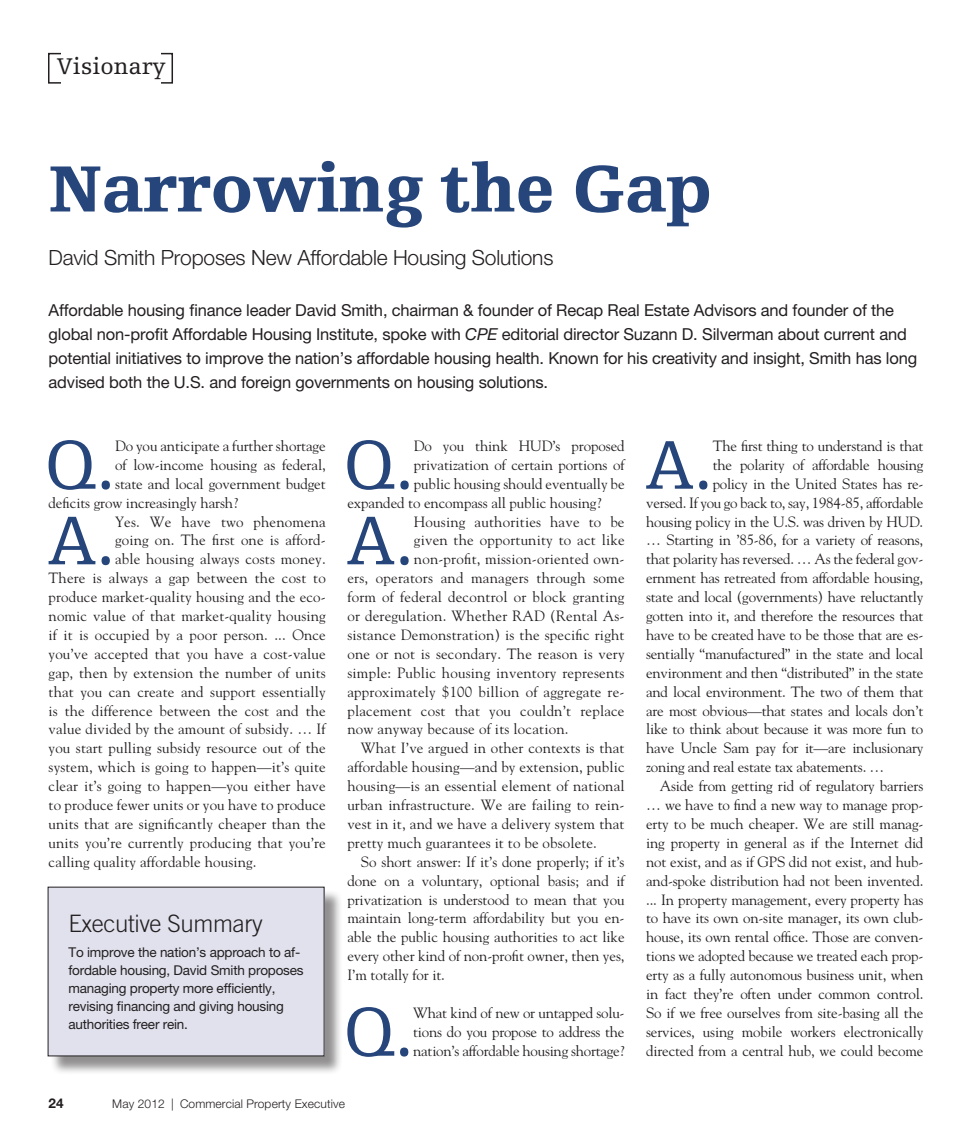
<style>
.page{position:relative;width:972px;height:1134px;background:#fff}
.page>*{position:absolute;margin:0;border:0;box-sizing:border-box;transform-origin:0 0}
.Body__q_a{font:72.9px "Egyptienne FLT Std";color:#26457a}
.Headline{font:900 69px "Egyptienne FLT Std";letter-spacing:-.01em;color:#26457a}
.Headline-2{font:300 24px "Trade Gothic LT Std";letter-spacing:-.015em;color:#231f20}
.Headline-3{font:24px "Egyptienne FLT Std";color:#231f20}
.Headline-4{font:300 21px "Helvetica Neue LT Std";letter-spacing:-.01em;color:#231f20}
.Headline-5{font:16.5px/24px "Helvetica Neue LT Std";letter-spacing:-.01em;color:#231f20}
.Body__q_a-2{font:14.85px/18.9px "Goudy Std";letter-spacing:.01em;color:#231f20;text-align:justify}
.CPE_Body__indent{font:14.85px/18.9px "Goudy Std";letter-spacing:-.005em;color:#231f20;text-align:justify}
.Body__q_a-3{font:14.85px "Goudy Std";letter-spacing:-.015em;color:#231f20}
.Headline-6{font:13.5px/18px "Helvetica Neue LT Std";letter-spacing:-.015em;color:#231f20}
.t1{font:700 13.5px "Helvetica Neue LT Std";color:#231f20}
.t2{font:300 12px "Helvetica Neue LT Std";letter-spacing:.01em;color:#231f20}
.s1{font-style:italic}
</style>
<div class="page">
<div style="left:48px;top:53px;width:125px;height:31px;border:2px solid #231f20"></div>
<div style="left:61px;top:48px;width:99px;height:38px;background:#fff"></div>
<div style="left:50px;top:889px;width:293px;height:186px;background:#231f20;opacity:.5"></div>
<div style="left:48px;top:887px;width:276px;height:169px;background:#e0e1ed"></div>
<p class="Headline-3" style="left:57px;top:53px;width:111px">Visionary</p>
<p class="Headline" style="left:49px;top:150px;width:665px">Narrowing the Gap</p>
<p class="Headline-4" style="left:49px;top:245px;width:506px">David Smith Proposes New Affordable Housing Solutions</p>
<p class="Headline-5" style="left:49px;top:298px;width:870px">Affordable housing finance leader David Smith, chairman &amp; founder of Recap Real Estate Advisors and founder of the global non-profit Affordable Housing Institute, spoke with <span class="s1">CPE</span> editorial director Suzann D. Silverman about current and potential initiatives to improve the nation’s affordable housing health. Known for his creativity and insight, Smith has long advised both the U.S. and foreign governments on housing solutions.</p>
<p class="Body__q_a" style="left:44px;top:425px;width:74px">Q.</p>
<p class="Body__q_a-2" style="left:115px;top:436px;width:212px">Do you anticipate a further shortage</p>
<p class="Body__q_a-2" style="left:115px;top:455px;width:212px">of low-income housing as federal,</p>
<p class="Body__q_a-2" style="left:115px;top:474px;width:212px">state and local government budget</p>
<p class="Body__q_a-2" style="left:49px;top:493px;width:191px">deficits grow increasingly harsh?</p>
<p class="Body__q_a" style="left:48px;top:501px;width:70px">A.</p>
<p class="Body__q_a-2" style="left:115px;top:512px;width:212px">Yes. We have two phenomena</p>
<p class="Body__q_a-2" style="left:115px;top:531px;width:212px">going on. The first one is afford-</p>
<p class="Body__q_a-2" style="left:115px;top:550px;width:212px">able housing always costs money.</p>
<p class="Body__q_a-2" style="left:49px;top:568px;width:279px">There is always a gap between the cost to</p>
<p class="Body__q_a-2" style="left:49px;top:587px;width:279px">produce market-quality housing and the eco-</p>
<p class="Body__q_a-2" style="left:49px;top:606px;width:279px">nomic value of that market-quality housing</p>
<p class="Body__q_a-2" style="left:49px;top:625px;width:279px">if it is occupied by a poor person. ... Once</p>
<p class="Body__q_a-2" style="left:49px;top:644px;width:279px">you’ve accepted that you have a cost-value</p>
<p class="Body__q_a-2" style="left:49px;top:663px;width:279px">gap, then by extension the number of units</p>
<p class="Body__q_a-2" style="left:49px;top:682px;width:279px">that you can create and support essentially</p>
<p class="Body__q_a-2" style="left:49px;top:701px;width:279px">is the difference between the cost and the</p>
<p class="Body__q_a-2" style="left:49px;top:720px;width:279px">value divided by the amount of subsidy. … If</p>
<p class="Body__q_a-2" style="left:49px;top:739px;width:279px">you start pulling subsidy resource out of the</p>
<p class="Body__q_a-2" style="left:49px;top:757px;width:279px">system, which is going to happen—it’s quite</p>
<p class="Body__q_a-2" style="left:49px;top:776px;width:279px">clear it’s going to happen—you either have</p>
<p class="Body__q_a-2" style="left:49px;top:795px;width:279px">to produce fewer units or you have to produce</p>
<p class="Body__q_a-2" style="left:49px;top:814px;width:279px">units that are significantly cheaper than the</p>
<p class="Body__q_a-2" style="left:49px;top:833px;width:279px">units you’re currently producing that you’re</p>
<p class="Body__q_a-2" style="left:49px;top:852px;width:209px">calling quality affordable housing.</p>
<p class="Headline-2" style="left:69px;top:909px;width:196px">Executive Summary</p>
<p class="Headline-6" style="left:69px;top:943px;width:237px">To improve the nation’s approach to af&shy;fordable housing, David Smith proposes managing property more efficiently, revising financing and giving housing authorities freer rein.</p>
<p class="Body__q_a" style="left:343px;top:425px;width:74px">Q.</p>
<p class="Body__q_a-2" style="left:414px;top:436px;width:212px">Do you think HUD’s proposed</p>
<p class="Body__q_a-2" style="left:414px;top:455px;width:212px">privatization of certain portions of</p>
<p class="Body__q_a-2" style="left:414px;top:474px;width:212px">public housing should eventually be</p>
<p class="Body__q_a-2" style="left:347px;top:493px;width:255px">expanded to encompass all public housing?</p>
<p class="Body__q_a" style="left:347px;top:501px;width:70px">A.</p>
<p class="Body__q_a-2" style="left:414px;top:512px;width:212px">Housing authorities have to be</p>
<p class="Body__q_a-2" style="left:414px;top:531px;width:212px">given the opportunity to act like</p>
<p class="Body__q_a-2" style="left:414px;top:550px;width:212px">non-profit, mission-oriented own-</p>
<p class="Body__q_a-2" style="left:347px;top:568px;width:279px">ers, operators and managers through some</p>
<p class="Body__q_a-2" style="left:347px;top:587px;width:279px">form of federal decontrol or block granting</p>
<p class="Body__q_a-2" style="left:347px;top:606px;width:279px">or deregulation. Whether RAD (Rental As-</p>
<p class="Body__q_a-2" style="left:347px;top:625px;width:279px">sistance Demonstration) is the specific right</p>
<p class="Body__q_a-2" style="left:347px;top:644px;width:279px">one or not is secondary. The reason is very</p>
<p class="Body__q_a-2" style="left:347px;top:663px;width:279px">simple: Public housing inventory represents</p>
<p class="Body__q_a-2" style="left:347px;top:682px;width:279px">approximately $100 billion of aggregate re-</p>
<p class="Body__q_a-2" style="left:347px;top:701px;width:279px">placement cost that you couldn’t replace</p>
<p class="Body__q_a-2" style="left:347px;top:720px;width:223px">now anyway because of its location.</p>
<p class="CPE_Body__indent" style="left:347px;top:739px;width:279px;text-indent:14px">What I’ve argued in other contexts is that affordable housing—and by extension, public housing—is an essential element of national urban infrastructure. We are failing to rein&shy;vest in it, and we have a delivery system that pretty much guarantees it to be obsolete.</p>
<p class="CPE_Body__indent" style="left:347px;top:852px;width:279px;text-indent:14px">So short answer: If it’s done properly; if it’s done on a voluntary, optional basis; and if privatization is understood to mean that you maintain long-term affordability but you en&shy;able the public housing authorities to act like every other kind of non-profit owner, then yes, I’m totally for it.</p>
<p class="Body__q_a" style="left:343px;top:992px;width:73px">Q.</p>
<p class="Body__q_a-2" style="left:413px;top:1003px;width:213px">What kind of new or untapped solu&shy;tions do you propose to address the nation’s affordable housing shortage?</p>
<p class="t1" style="left:48px;top:1095px;width:17px">24</p>
<p class="t2" style="left:112px;top:1096px;width:234px">May 2012 | Commercial Property Executive</p>
<p class="Body__q_a" style="left:645px;top:425px;width:70px">A.</p>
<p class="Body__q_a-3" style="left:713px;top:437px;width:212px">The first thing to understand is that</p>
<p class="Body__q_a-3" style="left:713px;top:455px;width:212px">the polarity of affordable housing</p>
<p class="Body__q_a-3" style="left:713px;top:474px;width:212px">policy in the United States has re-</p>
<p class="Body__q_a-3" style="left:646px;top:493px;width:279px">versed. If you go back to, say, 1984-85, affordable</p>
<p class="Body__q_a-3" style="left:646px;top:512px;width:279px">housing policy in the U.S. was driven by HUD.</p>
<p class="Body__q_a-3" style="left:646px;top:531px;width:279px">… Starting in ’85-86, for a variety of reasons,</p>
<p class="Body__q_a-3" style="left:646px;top:550px;width:279px">that polarity has reversed. … As the federal gov-</p>
<p class="Body__q_a-3" style="left:646px;top:569px;width:279px">ernment has retreated from affordable housing,</p>
<p class="Body__q_a-3" style="left:646px;top:588px;width:279px">state and local (governments) have reluctantly</p>
<p class="Body__q_a-3" style="left:646px;top:607px;width:279px">gotten into it, and therefore the resources that</p>
<p class="Body__q_a-3" style="left:646px;top:626px;width:279px">have to be created have to be those that are es-</p>
<p class="Body__q_a-3" style="left:646px;top:644px;width:279px">sentially “manufactured” in the state and local</p>
<p class="Body__q_a-3" style="left:646px;top:663px;width:279px">environment and then “distributed” in the state</p>
<p class="Body__q_a-3" style="left:646px;top:682px;width:279px">and local environment. The two of them that</p>
<p class="Body__q_a-3" style="left:646px;top:701px;width:279px">are most obvious—that states and locals don’t</p>
<p class="Body__q_a-3" style="left:646px;top:720px;width:279px">like to think about because it was more fun to</p>
<p class="Body__q_a-3" style="left:646px;top:739px;width:279px">have Uncle Sam pay for it—are inclusionary</p>
<p class="Body__q_a-3" style="left:646px;top:758px;width:240px">zoning and real estate tax abatements. …</p>
<p class="CPE_Body__indent" style="left:646px;top:776px;width:279px;text-indent:14px">Aside from getting rid of regulatory barriers … we have to find a new way to manage prop&shy;erty to be much cheaper. We are still manag&shy;ing property in general as if the Internet did not exist, and as if GPS did not exist, and hub&shy;and-spoke distribution had not been invented. ... In property management, every property has to have its own on-site manager, its own club&shy;house, its own rental office. Those are conven&shy;tions we adopted because we treated each prop&shy;erty as a fully autonomous business unit, when in fact they’re often under common control.<br>So if we free ourselves from site-basing all the services, using mobile workers electronically directed from a central hub, we could become</p>
</div>
